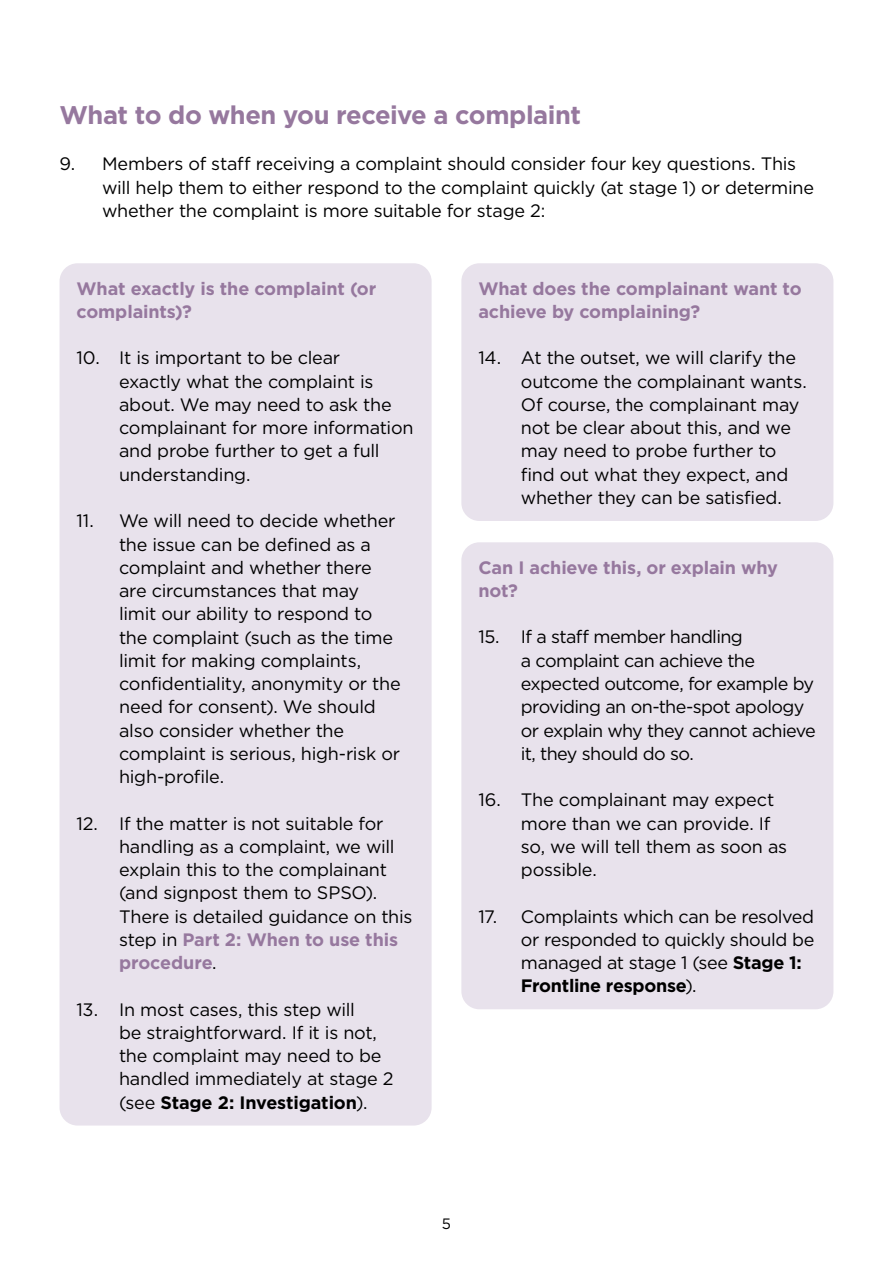
<style>
.page{position:relative;width:893px;height:1263px;background:#fff}
.page>*{position:absolute;margin:0;border:0;box-sizing:border-box;transform-origin:0 0}
.t1{font:700 25.5px "Gotham";letter-spacing:-.02em;color:#96789e}
.t2{font:18px/23.2px "Gotham";letter-spacing:-.015em;color:#000}
.t3{font:18px/23.2px "Gotham";letter-spacing:-.035em;color:#000}
.t4{font:700 18px/23.2px "Gotham";letter-spacing:-.005em;color:#96789e}
.t5{font:15px "Gotham";color:#000}
.s1{font-weight:700;color:#96789e}
.s2{font-weight:700}
</style>
<div class="page">
<div style="left:60px;top:263px;width:372px;height:862px;background:#e8e2ec;border-radius:18px"></div>
<div style="left:461px;top:263px;width:372px;height:258px;background:#e8e2ec;border-radius:18px"></div>
<div style="left:461px;top:542px;width:372px;height:467px;background:#e8e2ec;border-radius:18px"></div>
<h1 class="t1" style="left:60px;top:98px;width:523px">What to do when you receive a complaint</h1>
<p class="t2" style="left:102px;top:152px;width:713px;text-indent:-43px">9. Members of staff receiving a complaint should consider four key questions. This will help them to either respond to the complaint quickly (at stage 1) or determine whether the complaint is more suitable for stage 2:</p>
<p class="t4" style="left:77px;top:277px;width:301px">What exactly is the complaint (or complaints)?</p>
<p class="t2" style="left:119px;top:346px;width:296px;text-indent:-43px">10. It is important to be clear<br>exactly what the complaint is about. We may need to ask the complainant for more information and probe further to get a full understanding.</p>
<p class="t2" style="left:119px;top:509px;width:283px;text-indent:-43px">11. We will need to decide whether the issue can be defined as a complaint and whether there are circumstances that may limit our ability to respond to the complaint (such as the time limit for making complaints, confidentiality, anonymity or the need for consent). We should also consider whether the complaint is serious, high-risk or high-profile.</p>
<p class="t2" style="left:119px;top:811px;width:295px;text-indent:-43px">12. If the matter is not suitable for handling as a complaint, we will explain this to the complainant (and signpost them to SPSO).<br>There is detailed guidance on this step in <span class="s1">Part 2: When to use this procedure</span>.</p>
<p class="t2" style="left:119px;top:997px;width:276px;text-indent:-43px">13. In most cases, this step will<br>be straightforward. If it is not, the complaint may need to be handled immediately at stage 2 (see <span class="s2">Stage 2: Investigation</span>).</p>
<p class="t4" style="left:478px;top:277px;width:325px">What does the complainant want to achieve by complaining?</p>
<p class="t2" style="left:521px;top:346px;width:287px;text-indent:-43px">14. At the outset, we will clarify the outcome the complainant wants.<br>Of course, the complainant may not be clear about this, and we may need to probe further to find out what they expect, and whether they can be satisfied.</p>
<p class="t4" style="left:478px;top:556px;width:301px">Can I achieve this, or explain why not?</p>
<p class="t3" style="left:521px;top:625px;width:296px;text-indent:-43px">15. If a staff member handling<br>a complaint can achieve the expected outcome, for example by providing an on-the-spot apology or explain why they cannot achieve it, they should do so.</p>
<p class="t2" style="left:521px;top:788px;width:268px;text-indent:-43px">16. The complainant may expect more than we can provide. If so, we will tell them as soon as possible.</p>
<p class="t2" style="left:521px;top:904px;width:295px;text-indent:-43px">17. Complaints which can be resolved or responded to quickly should be managed at stage 1 (see <span class="s2">Stage 1:<br>Frontline response</span>).</p>
<p class="t5" style="left:442px;top:1214px;width:11px">5</p>
</div>
